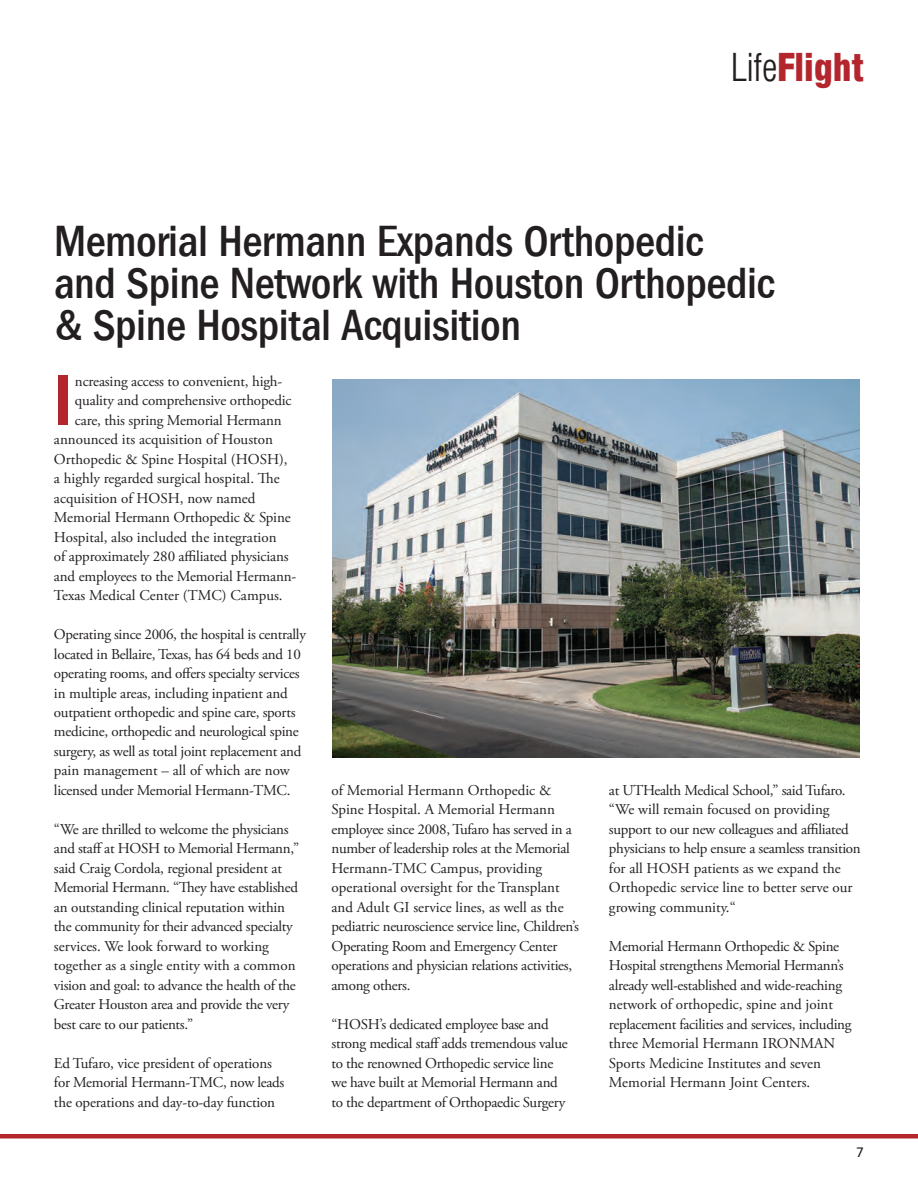
<style>
.page{position:relative;width:918px;height:1188px;background:#fff}
.page>*{position:absolute;margin:0;border:0;box-sizing:border-box;transform-origin:0 0}
.t1{font:700 condensed 72.9px "Myriad Pro";color:#b3262d}
.t2{font:45px/42px "Franklin Got Cd Md ITCTT";letter-spacing:-.01em;color:#231f20}
.t3{font:900 condensed 37.5px "AT Triumvirate";color:#b3262d}
.t4{font:15px/19.5px "Adobe Garamond Pro";letter-spacing:-.02em;color:#231f20}
.t5{font:15px "Adobe Garamond Pro";color:#231f20}
.t6{font:500 13.5px "Avenir";color:#231f20}
.s1{font-weight:300;color:#231f20}
</style>
<div class="page">
<hr style="left:0;top:1134px;width:918px;height:4px;background:#b3262d">
<img style="left:332px;top:379px;width:528px;height:379px">
<h3 class="t3" style="left:731px;top:42px;width:135px"><span class="s1">Life</span>Flight</h3>
<h2 class="t2" style="left:54px;top:219px;width:723px">Memorial Hermann Expands Orthopedic and Spine Network with Houston Orthopedic &amp; Spine Hospital Acquisition</h2>
<h1 class="t1" style="left:54px;top:355px;width:20px">I</h1>
<p class="t4" style="left:75px;top:372px;width:209px">ncreasing access to convenient, high-</p>
<p class="t4" style="left:75px;top:391px;width:218px">quality and comprehensive orthopedic</p>
<p class="t4" style="left:75px;top:411px;width:208px">care, this spring Memorial Hermann</p>
<p class="t5" style="left:54px;top:430px;width:220px">announced its acquisition of Houston</p>
<p class="t5" style="left:54px;top:450px;width:235px">Orthopedic &amp; Spine Hospital (HOSH),</p>
<p class="t5" style="left:54px;top:469px;width:227px">a highly regarded surgical hospital. The</p>
<p class="t5" style="left:54px;top:489px;width:203px">acquisition of HOSH, now named</p>
<p class="t4" style="left:54px;top:508px;width:238px">Memorial Hermann Orthopedic &amp; Spine</p>
<p class="t5" style="left:54px;top:528px;width:224px">Hospital, also included the integration</p>
<p class="t4" style="left:54px;top:547px;width:236px">of approximately 280 affiliated physicians</p>
<p class="t4" style="left:54px;top:567px;width:244px">and employees to the Memorial Hermann-</p>
<p class="t5" style="left:54px;top:586px;width:230px">Texas Medical Center (TMC) Campus.</p>
<p class="t4" style="left:54px;top:625px;width:253px">Operating since 2006, the hospital is centrally located in Bellaire, Texas, has 64 beds and 10 operating rooms, and offers specialty services in multiple areas, including inpatient and outpatient orthopedic and spine care, sports medicine, orthopedic and neurological spine surgery, as well as total joint replacement and pain management – all of which are now licensed under Memorial Hermann-TMC.</p>
<p class="t4" style="left:54px;top:820px;width:247px">“We are thrilled to welcome the physicians and staff at HOSH to Memorial Hermann,” said Craig Cordola, regional president at Memorial Hermann. “They have established an outstanding clinical reputation within the community for their advanced specialty services. We look forward to working together as a single entity with a common vision and goal: to advance the health of the Greater Houston area and provide the very best care to our patients.”</p>
<p class="t4" style="left:54px;top:1054px;width:232px">Ed Tufaro, vice president of operations for Memorial Hermann-TMC, now leads the operations and day-to-day function</p>
<p class="t4" style="left:609px;top:781px;width:253px">at UTHealth Medical School,” said Tufaro. “We will remain focused on providing support to our new colleagues and affiliated physicians to help ensure a seamless transition for all HOSH patients as we expand the Orthopedic service line to better serve our growing community.“</p>
<p class="t4" style="left:609px;top:937px;width:244px">Memorial Hermann Orthopedic &amp; Spine Hospital strengthens Memorial Hermann’s already well-established and wide-reaching network of orthopedic, spine and joint replacement facilities and services, including three Memorial Hermann IRONMAN Sports Medicine Institutes and seven Memorial Hermann Joint Centers.</p>
<p class="t4" style="left:331px;top:781px;width:249px">of Memorial Hermann Orthopedic &amp; Spine Hospital. A Memorial Hermann employee since 2008, Tufaro has served in a number of leadership roles at the Memorial Hermann-TMC Campus, providing operational oversight for the Transplant and Adult GI service lines, as well as the pediatric neuroscience service line, Children’s Operating Room and Emergency Center operations and physician relations activities, among others.</p>
<p class="t4" style="left:331px;top:1015px;width:238px">“HOSH’s dedicated employee base and strong medical staff adds tremendous value to the renowned Orthopedic service line we have built at Memorial Hermann and to the department of Orthopaedic Surgery</p>
<p class="t6" style="left:856px;top:1145px;width:9px">7</p>
</div>
